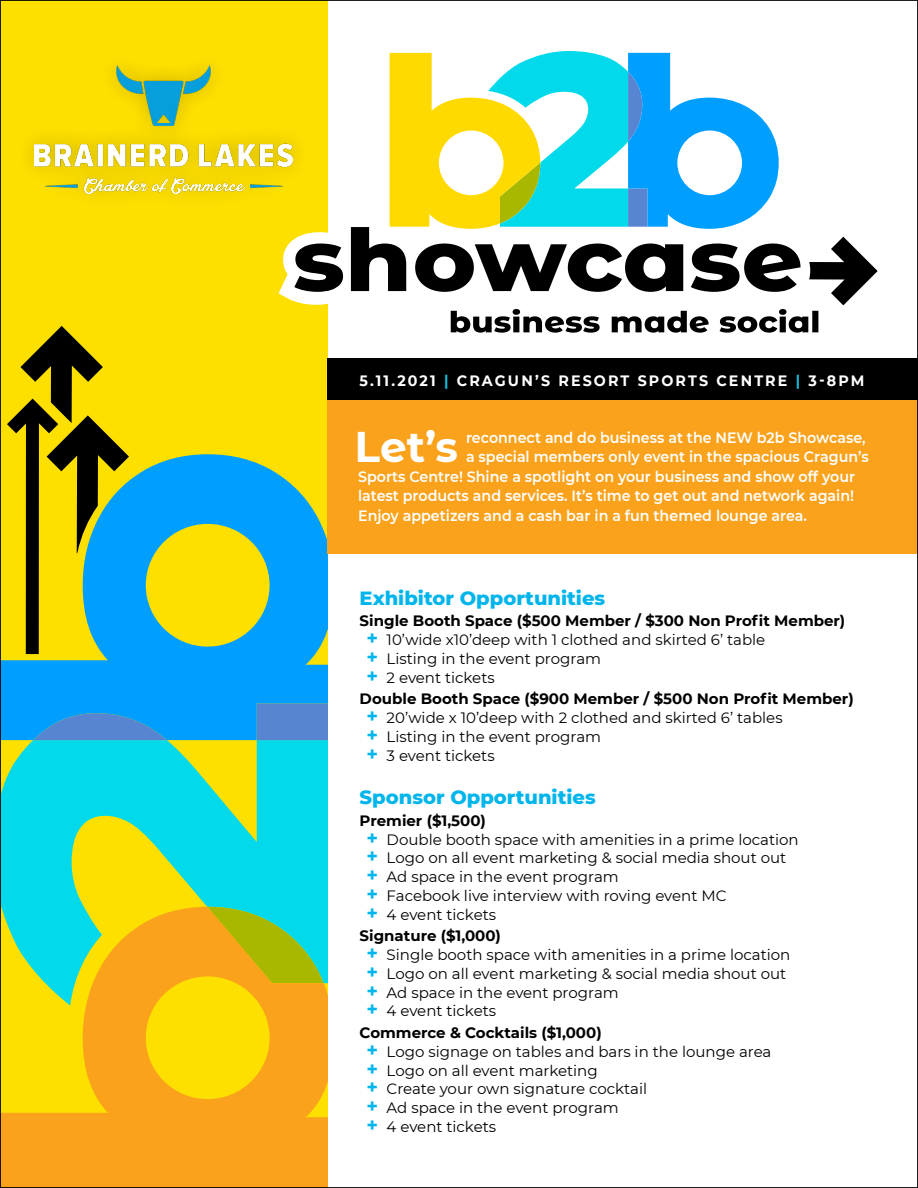
<style>
.page{position:relative;width:918px;height:1188px;background:#fff}
.page>*{position:absolute;margin:0;border:0;box-sizing:border-box;transform-origin:0 0}
.t1{font:700 42.9px "Montserrat";color:#fff}
.t2{font:800 19.5px "Montserrat";color:#00b5eb}
.t3{font:15px/18.8px "Montserrat";color:#000}
.t4{font:600 15px "Montserrat";color:#fff;scale:.95 1}
.t5{font:700 15px "Montserrat";letter-spacing:.15em;color:#fff;scale:.95 1}
.s1{color:#15c1e1}
.s2{font-weight:700}
.s3{font-weight:700;font-size:19.5px;color:#00b5eb}
</style>
<div class="page">
<div style="left:0;top:0;width:327px;height:1188px;background:#fddf00"></div>
<svg style="left:2px;top:740px;width:325px;height:167px;fill:#02daeb"></svg>
<svg style="left:2px;top:907px;width:325px;height:279px;fill:#faa21b"></svg>
<svg style="left:2px;top:454px;width:325px;height:286px;fill:#009fff"></svg>
<div style="left:327px;top:400px;width:591px;height:153px;background:#faa21b"></div>
<div style="left:327px;top:359px;width:591px;height:41px;background:#000"></div>
<svg style="left:278px;top:240px;width:50px;height:99px"></svg>
<img style="left:35px;top:65px;width:257px;height:128px">
<svg style="left:7px;top:326px;width:122px;height:328px"></svg>
<svg style="left:293px;top:51px;width:585px;height:282px"></svg>
<p class="t5" style="left:360px;top:370px;width:533px">5.11.2021 <span class="s1">|</span> CRAGUN’S RESORT SPORTS CENTRE <span class="s1">|</span> 3-8PM</p>
<h1 class="t1" style="left:355px;top:416px;width:105px">Let’s</h1>
<p class="t4" style="left:466px;top:427px;width:422px">reconnect and do business at the NEW b2b Showcase,</p>
<p class="t4" style="left:466px;top:446px;width:425px">a special members only event in the spacious Cragun’s</p>
<p class="t4" style="left:358px;top:466px;width:525px">Sports Centre! Shine a spotlight on your business and show off your</p>
<p class="t4" style="left:358px;top:485px;width:524px">latest products and services. It’s time to get out and network again!</p>
<p class="t4" style="left:358px;top:505px;width:474px">Enjoy appetizers and a cash bar in a fun themed lounge area.</p>
<h2 class="t2" style="left:360px;top:583px;width:247px">Exhibitor Opportunities</h2>
<p class="t3" style="left:366px;top:611px;width:480px;text-indent:-7px"><span class="s2">Single Booth Space ($500 Member / $300 Non Profit Member) </span><span class="s3">+</span> 10’wide x10’deep with 1 clothed and skirted 6’ table<br><span class="s3">+</span> Listing in the event program<br><span class="s3">+</span> 2 event tickets</p>
<p class="t3" style="left:366px;top:689px;width:489px;text-indent:-7px"><span class="s2">Double Booth Space ($900 Member / $500 Non Profit Member) </span><span class="s3">+</span> 20’wide x 10’deep with 2 clothed and skirted 6’ tables<br><span class="s3">+</span> Listing in the event program<br><span class="s3">+</span> 3 event tickets</p>
<h2 class="t2" style="left:360px;top:783px;width:238px">Sponsor Opportunities</h2>
<p class="t3" style="left:366px;top:811px;width:434px;text-indent:-7px"><span class="s2">Premier ($1,500)<br></span><span class="s3">+</span> Double booth space with amenities in a prime location <span class="s3">+</span> Logo on all event marketing &amp; social media shout out <span class="s3">+</span> Ad space in the event program<br><span class="s3">+</span> Facebook live interview with roving event MC<br><span class="s3">+</span> 4 event tickets</p>
<p class="t3" style="left:366px;top:926px;width:426px;text-indent:-7px"><span class="s2">Signature ($1,000)<br></span><span class="s3">+</span> Single booth space with amenities in a prime location <span class="s3">+</span> Logo on all event marketing &amp; social media shout out <span class="s3">+</span> Ad space in the event program<br><span class="s3">+</span> 4 event tickets</p>
<p class="t3" style="left:366px;top:1023px;width:406px;text-indent:-7px"><span class="s2">Commerce &amp; Cocktails ($1,000)<br></span><span class="s3">+</span> Logo signage on tables and bars in the lounge area <span class="s3">+</span> Logo on all event marketing<br><span class="s3">+</span> Create your own signature cocktail<br><span class="s3">+</span> Ad space in the event program<br><span class="s3">+</span> 4 event tickets</p>
</div>
